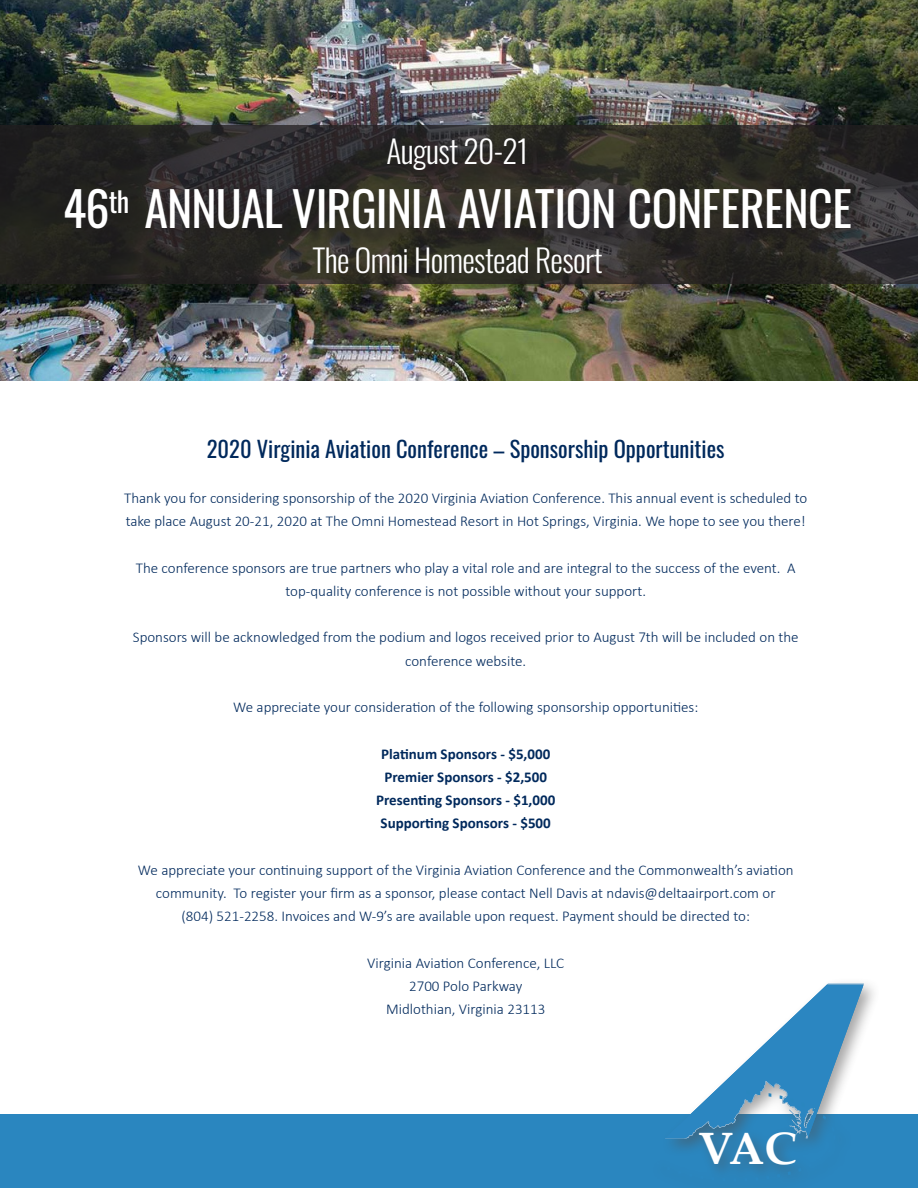
<style>
.page{position:relative;width:918px;height:1188px;background:#fff}
.page>*{position:absolute;margin:0;border:0;box-sizing:border-box;transform-origin:0 0}
.t1{font:48px "Oswald";letter-spacing:-.015em;color:#fff}
.t2{font:700 45.3px "Palatino Linotype";color:#fff}
.t3{font:300 31.5px "Oswald";letter-spacing:-.02em;color:#fff}
.Regular{font:22.5px "Oswald";color:#00295c}
.Regular-2{font:300 15px/23.2px "Calibri";color:#00295c;text-align:center}
.Regular-3{font:700 15px "Calibri";color:#00295c}
</style>
<div class="page">
<div style="left:0;top:1114px;width:918px;height:74px;background:#2a86bf"></div>
<div style="left:651px;top:977px;width:229px;height:211px;background:#4e4d4d;opacity:.5"></div>
<svg style="left:656px;top:984px;width:208px;height:198px"></svg>
<img style="left:0;top:0;width:918px;height:380px">
<svg style="left:0;top:125px;width:918px;height:159px;background:#292826"></svg>
<div style="left:67px;top:140px;width:802px;height:152px;background:#231f20;opacity:.75"></div>
<p class="t3" style="left:387px;top:123px;width:144px">August 20-21</p>
<p class="t1" style="left:63px;top:166px;width:790px">46<sup>th</sup> ANNUAL VIRGINIA AVIATION CONFERENCE</p>
<p class="t3" style="left:312px;top:232px;width:292px">The Omni Homestead Resort</p>
<p class="Regular" style="left:207px;top:429px;width:519px">2020 Virginia Aviation Conference – Sponsorship Opportunities</p>
<p class="Regular-2" style="left:124px;top:486px;width:685px;text-align:left">Thank you for considering sponsorship of the 2020 Virginia Aviation Conference. This annual event is scheduled to take place August 20-21, 2020 at The Omni Homestead Resort in Hot Springs, Virginia. We hope to see you there!</p>
<p class="Regular-2" style="left:136px;top:556px;width:661px">The conference sponsors are true partners who play a vital role and are integral to the success of the event. A top-quality conference is not possible without your support.</p>
<p class="Regular-2" style="left:133px;top:626px;width:667px">Sponsors will be acknowledged from the podium and logos received prior to August 7th will be included on the conference website.</p>
<p class="Regular-2" style="left:233px;top:695px;width:467px">We appreciate your consideration of the following sponsorship opportunities:</p>
<p class="Regular-3" style="left:381px;top:743px;width:171px">Platinum Sponsors - $5,000</p>
<p class="Regular-3" style="left:384px;top:766px;width:164px">Premier Sponsors - $2,500</p>
<p class="Regular-3" style="left:376px;top:789px;width:181px">Presenting Sponsors - $1,000</p>
<p class="Regular-3" style="left:381px;top:813px;width:172px">Supporting Sponsors - $500</p>
<p class="Regular-2" style="left:138px;top:858px;width:657px">We appreciate your continuing support of the Virginia Aviation Conference and the Commonwealth’s aviation community. To register your firm as a sponsor, please contact Nell Davis at ndavis@deltaairport.com or</p>
<p class="Regular-2" style="left:181px;top:905px;width:570px">(804) 521-2258. Invoices and W-9’s are available upon request. Payment should be directed to:</p>
<p class="Regular-2" style="left:367px;top:951px;width:199px">Virginia Aviation Conference, LLC</p>
<p class="Regular-2" style="left:409px;top:974px;width:115px">2700 Polo Parkway</p>
<p class="Regular-2" style="left:386px;top:998px;width:161px">Midlothian, Virginia 23113</p>
<p class="t2" style="left:698px;top:1116px;width:100px">VAC</p>
</div>
